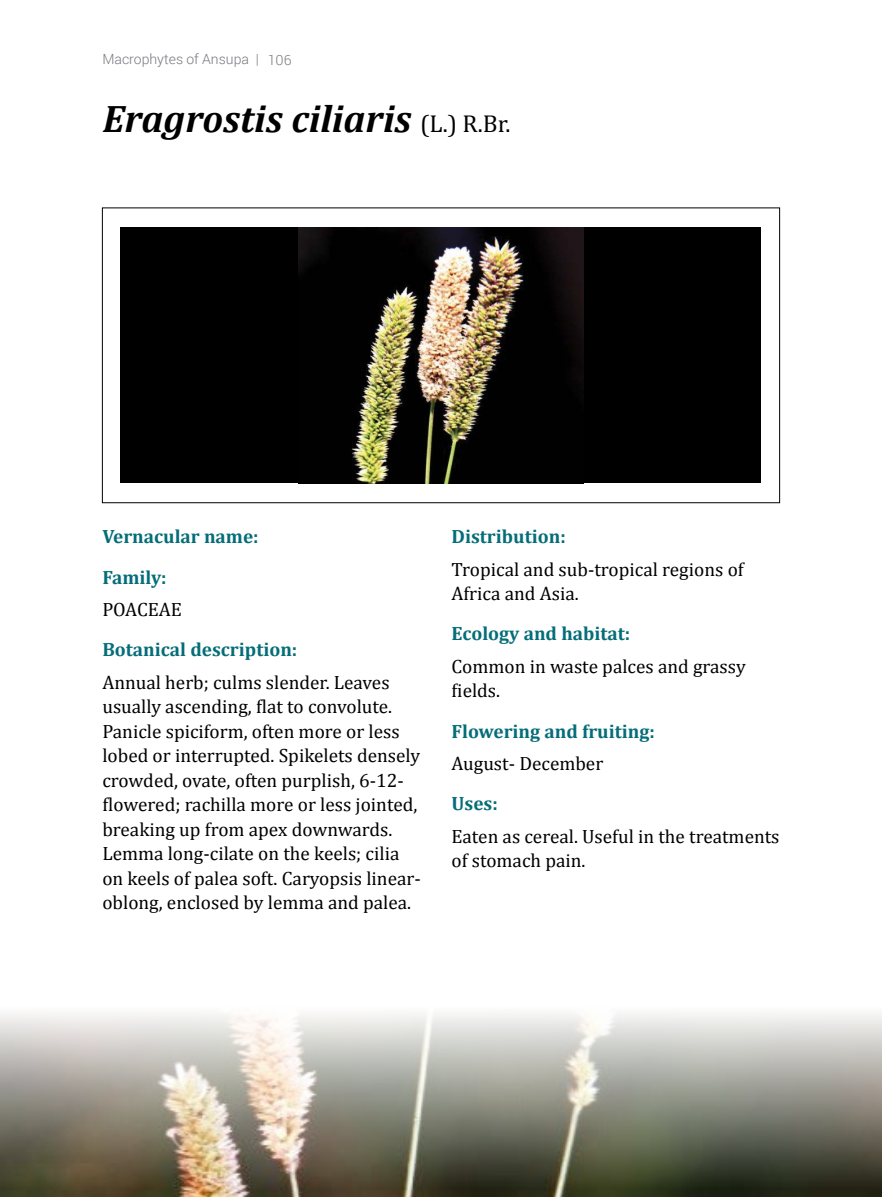
<style>
.page{position:relative;width:882px;height:1197px;background:#fff}
.page>*{position:absolute;margin:0;border:0;box-sizing:border-box;transform-origin:0 0}
.t1{font:italic 700 38.5px "Cambria";color:#000}
.t2{font:19.25px/24.5px "Cambria";color:#000}
.t3{font:700 19.25px/40.2px "Cambria";color:#046d78}
.t4{font:300 14px "Roboto";color:#7b767e}
.s1{font-weight:400;font-style:normal;font-size:24.5px}
</style>
<div class="page">
<img style="left:0;top:1014px;width:882px;height:183px">
<div style="left:121px;top:227px;width:640px;height:256px;background:#000"></div>
<img style="left:299px;top:227px;width:284px;height:256px">
<p class="t4" style="left:102px;top:49px;width:191px">Macrophytes of Ansupa | 106</p>
<h1 class="t1" style="left:103px;top:92px;width:409px">Eragrostis ciliaris <span class="s1">(L.) R.Br.</span></h1>
<p class="t3" style="left:102px;top:516px;width:158px">Vernacular name:<br>Family:</p>
<p class="t2" style="left:102px;top:597px;width:81px">POACEAE</p>
<p class="t3" style="left:102px;top:629px;width:197px">Botanical description:</p>
<p class="t2" style="left:102px;top:670px;width:320px">Annual herb; culms slender. Leaves usually ascending, flat to convolute.<br>Panicle spiciform, often more or less lobed or interrupted. Spikelets densely crowded, ovate, often purplish, 6-12- flowered; rachilla more or less jointed, breaking up from apex downwards.<br>Lemma long-cilate on the keels; cilia on keels of palea soft. Caryopsis linear&shy;oblong, enclosed by lemma and palea.</p>
<p class="t3" style="left:451px;top:516px;width:116px">Distribution:</p>
<p class="t2" style="left:451px;top:557px;width:294px">Tropical and sub-tropical regions of<br>Africa and Asia.</p>
<p class="t3" style="left:451px;top:613px;width:180px">Ecology and habitat:</p>
<p class="t2" style="left:451px;top:654px;width:296px">Common in waste palces and grassy fields.</p>
<p class="t3" style="left:451px;top:710px;width:205px">Flowering and fruiting:</p>
<p class="t2" style="left:451px;top:751px;width:153px">August- December</p>
<p class="t3" style="left:451px;top:783px;width:48px">Uses:</p>
<p class="t2" style="left:451px;top:824px;width:330px">Eaten as cereal. Useful in the treatments of stomach pain.</p>
</div>
